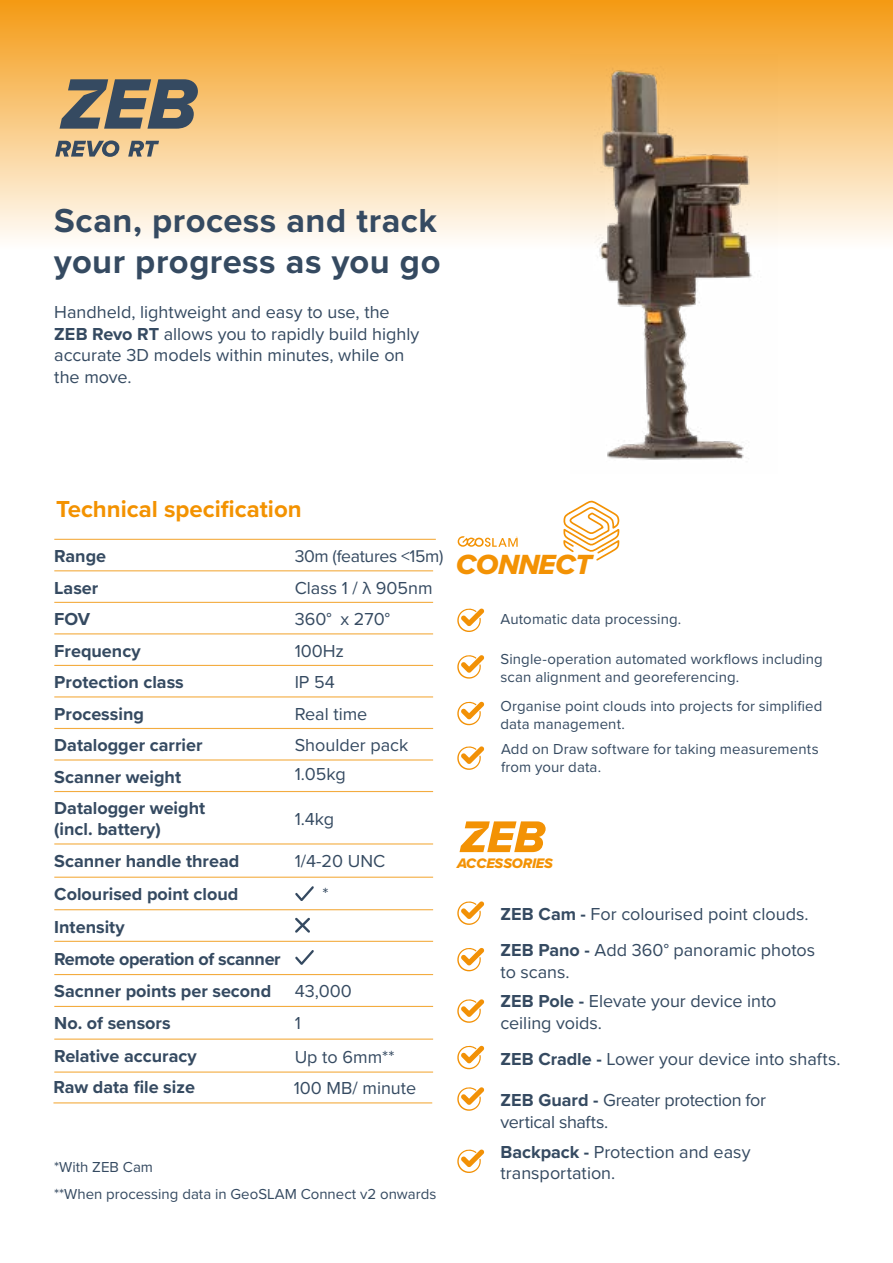
<style>
.page{position:relative;width:893px;height:1263px;background:#fff}
.page>*{position:absolute;margin:0;border:0;box-sizing:border-box;transform-origin:0 0}
.t1{font:700 34.5px/41.4px "Proxima Nova";letter-spacing:.015em;color:#354a61}
.t2{font:28.8px "Proxima Nova Extrabld It";letter-spacing:-.005em;color:#f39204}
.t3{font:700 24px "Proxima Nova";color:#f39200}
.t4{font:18px/21.6px "Proxima Nova";color:#354a61}
.t5{font:700 18px/21px "Proxima Nova";color:#354a61}
.t6{font:18px/21.6px "Proxima Nova";letter-spacing:-.02em;color:#354a61}
.t7{font:700 18px "Proxima Nova";letter-spacing:-.02em;color:#354a61}
.t8{font:17.7px "Proxima Nova";letter-spacing:-.02em;color:#354a61}
.t9{font:15px/18px "Proxima Nova";letter-spacing:.005em;color:#354a61}
.t10{font:14.25px "Proxima Nova Extrabld It";letter-spacing:-.01em;color:#f39204}
.s1{font-weight:700}
</style>
<div class="page">
<div style="left:0;top:0;width:893px;height:249px;background:linear-gradient(to bottom,#f49a12,#fffefd)"></div>
<svg style="left:55px;top:140px;width:64px;height:17px"></svg>
<svg style="left:128px;top:141px;width:31px;height:16px"></svg>
<svg style="left:60px;top:79px;width:138px;height:50px;background:#7c7667"></svg>
<hr style="left:54px;top:539px;width:382px;height:1px;background:#f09100">
<hr style="left:54px;top:570px;width:379px;height:1px;background:#f09100">
<hr style="left:54px;top:633px;width:379px;height:1px;background:#f09100">
<hr style="left:54px;top:665px;width:379px;height:1px;background:#f09100">
<hr style="left:54px;top:602px;width:379px;height:1px;background:#f09100">
<hr style="left:54px;top:696px;width:379px;height:1px;background:#f09100">
<hr style="left:54px;top:728px;width:379px;height:1px;background:#f09100">
<hr style="left:54px;top:759px;width:379px;height:1px;background:#f09100">
<hr style="left:54px;top:791px;width:379px;height:1px;background:#f09100">
<hr style="left:54px;top:843px;width:379px;height:1px;background:#f09100">
<hr style="left:54px;top:877px;width:379px;height:1px;background:#f09100">
<hr style="left:54px;top:909px;width:379px;height:1px;background:#f09100">
<hr style="left:54px;top:941px;width:379px;height:1px;background:#f09100">
<hr style="left:54px;top:1006px;width:379px;height:1px;background:#f09100">
<hr style="left:54px;top:1038px;width:379px;height:2px;background:#f09100">
<hr style="left:54px;top:1071px;width:379px;height:2px;background:#f09100">
<hr style="left:53px;top:1102px;width:379px;height:1px;background:#f09100">
<svg style="left:295px;top:886px;width:19px;height:15px"></svg>
<img style="left:570px;top:54px;width:208px;height:406px">
<svg style="left:295px;top:918px;width:15px;height:15px"></svg>
<svg style="left:459px;top:821px;width:87px;height:31px"></svg>
<svg style="left:457px;top:901px;width:27px;height:24px"></svg>
<svg style="left:457px;top:947px;width:27px;height:25px"></svg>
<svg style="left:457px;top:999px;width:27px;height:24px"></svg>
<svg style="left:457px;top:1045px;width:27px;height:25px"></svg>
<svg style="left:457px;top:1149px;width:27px;height:24px"></svg>
<svg style="left:563px;top:500px;width:57px;height:61px"></svg>
<svg style="left:457px;top:536px;width:61px;height:11px"></svg>
<svg style="left:457px;top:608px;width:27px;height:24px"></svg>
<svg style="left:457px;top:655px;width:27px;height:24px"></svg>
<svg style="left:457px;top:701px;width:27px;height:25px"></svg>
<svg style="left:457px;top:746px;width:27px;height:24px"></svg>
<hr style="left:54px;top:974px;width:379px;height:1px;background:#f09100">
<svg style="left:295px;top:950px;width:19px;height:15px"></svg>
<svg style="left:457px;top:1087px;width:27px;height:24px"></svg>
<h1 class="t1" style="left:54px;top:199px;width:388px">Scan, process and track your progress as you go</h1>
<p class="t4" style="left:54px;top:301px;width:367px">Handheld, lightweight and easy to use, the <span class="s1">ZEB Revo RT</span> allows you to rapidly build highly accurate 3D models within minutes, while on the move.</p>
<h3 class="t3" style="left:56px;top:491px;width:247px">Technical specification</h3>
<p class="t5" style="left:54px;top:545px;width:53px">Range</p>
<p class="t8" style="left:295px;top:543px;width:150px">30m (features &lt;15m)</p>
<p class="t5" style="left:54px;top:577px;width:46px">Laser</p>
<p class="t4" style="left:295px;top:576px;width:140px">Class 1 / λ 905nm</p>
<p class="t5" style="left:54px;top:608px;width:37px">FOV</p>
<p class="t4" style="left:295px;top:608px;width:97px">360° x 270°</p>
<p class="t5" style="left:54px;top:640px;width:88px">Frequency</p>
<p class="t4" style="left:295px;top:639px;width:51px">100Hz</p>
<p class="t5" style="left:54px;top:671px;width:131px">Protection class</p>
<p class="t4" style="left:295px;top:671px;width:42px">IP 54</p>
<p class="t5" style="left:54px;top:703px;width:91px">Processing</p>
<p class="t4" style="left:295px;top:702px;width:74px">Real time</p>
<p class="t5" style="left:54px;top:734px;width:150px">Datalogger carrier</p>
<p class="t4" style="left:295px;top:734px;width:115px">Shoulder pack</p>
<p class="t5" style="left:54px;top:766px;width:128px">Scanner weight</p>
<p class="t4" style="left:295px;top:762px;width:53px">1.05kg</p>
<p class="t5" style="left:54px;top:797px;width:152px">Datalogger weight (incl. battery)</p>
<p class="t4" style="left:295px;top:807px;width:41px">1.4kg</p>
<h2 class="t2" style="left:456px;top:543px;width:137px">CONNECT</h2>
<p class="t9" style="left:501px;top:609px;width:182px">Automatic data processing.</p>
<p class="t9" style="left:501px;top:649px;width:324px">Single-operation automated workflows including scan alignment and georeferencing.</p>
<p class="t9" style="left:500px;top:696px;width:323px">Organise point clouds into projects for simplified data management.</p>
<p class="t9" style="left:501px;top:739px;width:319px">Add on Draw software for taking measurements from your data.</p>
<p class="t5" style="left:54px;top:850px;width:187px">Scanner handle thread</p>
<p class="t4" style="left:295px;top:850px;width:92px">1/4-20 UNC</p>
<p class="t10" style="left:457px;top:852px;width:97px">ACCESSORIES</p>
<p class="t5" style="left:54px;top:883px;width:186px">Colourised point cloud</p>
<p class="t4" style="left:323px;top:882px;width:8px">*</p>
<p class="t5" style="left:54px;top:916px;width:72px">Intensity</p>
<p class="t7" style="left:54px;top:945px;width:228px">Remote operation of scanner</p>
<p class="t5" style="left:54px;top:980px;width:218px">Sacnner points per second</p>
<p class="t4" style="left:295px;top:979px;width:59px">43,000</p>
<p class="t5" style="left:54px;top:1012px;width:118px">No. of sensors</p>
<p class="t4" style="left:295px;top:1012px;width:8px">1</p>
<p class="t5" style="left:54px;top:1045px;width:144px">Relative accuracy</p>
<p class="t4" style="left:295px;top:1045px;width:101px">Up to 6mm**</p>
<p class="t5" style="left:53px;top:1076px;width:143px">Raw data file size</p>
<p class="t4" style="left:294px;top:1076px;width:124px">100 MB/ minute</p>
<p class="t9" style="left:54px;top:1152px;width:384px;line-height:27px">*With ZEB Cam<br>**When processing data in GeoSLAM Connect v2 onwards</p>
<p class="t4" style="left:501px;top:896px;width:316px;line-height:35.7px"><span class="s1">ZEB Cam -</span> For colourised point clouds.<br><span class="s1">ZEB Pano -</span> Add 360° panoramic photos</p>
<p class="t4" style="left:501px;top:956px;width:277px;line-height:29.8px">to scans.<br><span class="s1">ZEB Pole -</span> Elevate your device into</p>
<p class="t4" style="left:501px;top:1004px;width:342px;line-height:35.7px">ceiling voids.<br><span class="s1">ZEB Cradle -</span> Lower your device into shafts.</p>
<p class="t6" style="left:501px;top:1089px;width:267px"><span class="s1">ZEB Guard -</span> Greater protection for vertical shafts.</p>
<p class="t4" style="left:501px;top:1140px;width:251px"><span class="s1">Backpack -</span> Protection and easy transportation.</p>
</div>
